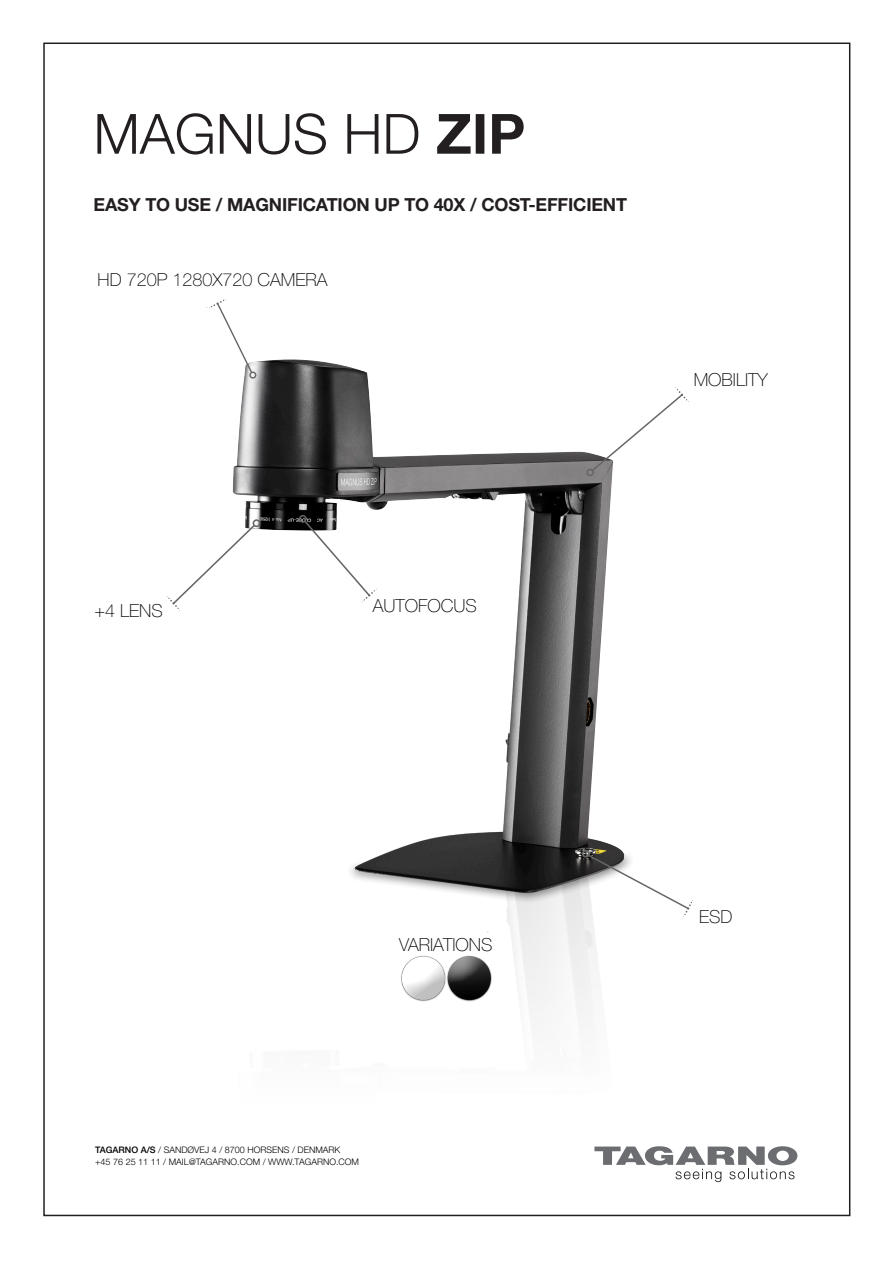
<style>
.page{position:relative;width:893px;height:1263px;background:#fff}
.page>*{position:absolute;margin:0;border:0;box-sizing:border-box;transform-origin:0 0}
.t1{font:300 55.5px "Helvetica Neue LT Std";color:#231f20}
.Paragraph_Style_2{font:100 18px "Helvetica Neue LT Pro";color:#000}
.Paragraph_Style_1{font:700 18px "Helvetica Neue LT Pro";letter-spacing:-.01em;color:#231f20}
.t2{font:300 9px/12px "Helvetica Neue LT Pro";color:#000}
.s1{font-weight:700;color:#fff}
.s2{font-weight:500}
</style>
<div class="page">
<svg style="left:603px;top:1146px;width:194px;height:36px"></svg>
<img style="left:233px;top:362px;width:388px;height:517px">
<svg style="left:590px;top:387px;width:99px;height:86px"></svg>
<div style="left:586px;top:469px;width:8px;height:7px;border:2px solid #666;border-radius:50%"></div>
<svg style="left:354px;top:850px;width:339px;height:67px"></svg>
<svg style="left:207px;top:299px;width:51px;height:81px"></svg>
<svg style="left:167px;top:523px;width:89px;height:88px"></svg>
<div style="left:253px;top:519px;width:7px;height:8px;border:2px solid #666;border-radius:50%"></div>
<svg style="left:303px;top:519px;width:74px;height:83px"></svg>
<div style="left:299px;top:515px;width:8px;height:8px;border:2px solid #666;border-radius:50%"></div>
<img style="left:400px;top:955px;width:41px;height:47px">
<img style="left:441px;top:955px;width:51px;height:47px">
<p class="t1" style="left:94px;top:100px;width:433px">MAGNUS HD <span class="s1">ZIP</span></p>
<p class="Paragraph_Style_1" style="left:94px;top:193px;width:535px">EASY TO USE / MAGNIFICATION UP TO 40X / COST-EFFICIENT</p>
<p class="Paragraph_Style_2" style="left:98px;top:269px;width:231px">HD 720P 1280X720 CAMERA</p>
<p class="Paragraph_Style_2" style="left:694px;top:369px;width:76px">MOBILITY</p>
<p class="Paragraph_Style_2" style="left:94px;top:599px;width:70px">+4 LENS</p>
<p class="Paragraph_Style_2" style="left:373px;top:595px;width:106px">AUTOFOCUS</p>
<p class="Paragraph_Style_2" style="left:399px;top:933px;width:95px">VARIATIONS</p>
<p class="t2" style="left:95px;top:1143px;width:265px"><span class="s2">TAGARNO A/S</span> / SANDØVEJ 4 / 8700 HORSENS / DENMARK<br>+45 76 25 11 11 / MAIL@TAGARNO.COM / WWW.TAGARNO.COM</p>
<p class="Paragraph_Style_2" style="left:699px;top:905px;width:35px">ESD</p>
</div>
